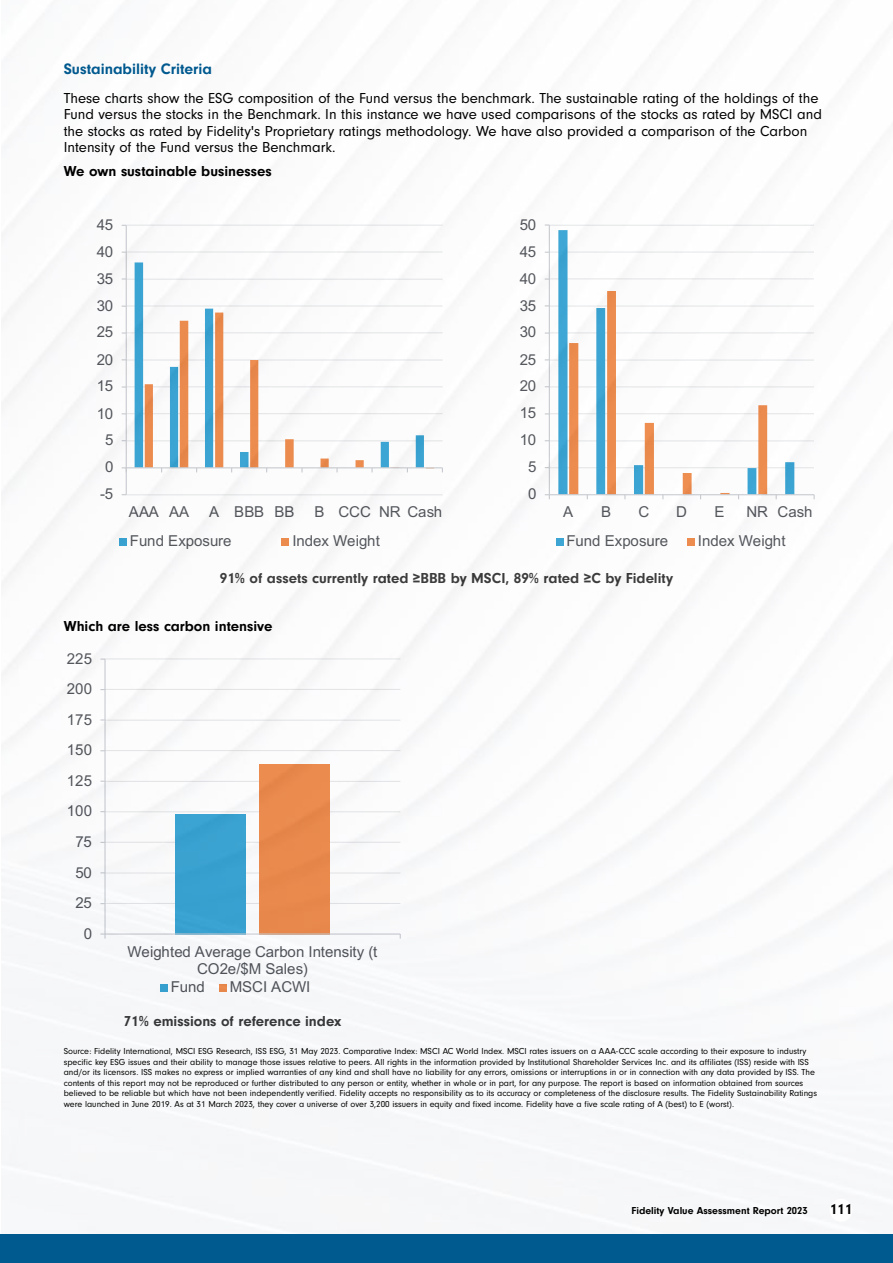
<style>
.page{position:relative;width:893px;height:1263px;background:#fff}
.page>*{position:absolute;margin:0;border:0;box-sizing:border-box;transform-origin:0 0}
.t1{font:700 15.75px "Neuzeit Gro";color:#00598f}
.t2{font:15px/16.2px "Neuzeit Gro";color:#000}
.t3{font:15px "Arial";letter-spacing:-.005em;color:#20242b}
.t4{font:700 15px "Neuzeit Gro";color:#000}
.t5{font:700 10.5px "Neuzeit Gro";color:#000}
.t6{font:9px/10.5px "Neuzeit Gro";color:#000}
</style>
<div class="page">
<img style="left:1px;top:224px;width:890px;height:1010px">
<div style="left:0;top:1234px;width:893px;height:29px;background:#00598f"></div>
<div style="left:830px;top:1199px;width:22px;height:22px;background:#fff;border-radius:50%"></div>
<h1 class="t1" style="left:64px;top:60px;width:150px">Sustainability Criteria</h1>
<p class="t2" style="left:64px;top:90px;width:760px">These charts show the ESG composition of the Fund versus the benchmark. The sustainable rating of the holdings of the Fund versus the stocks in the Benchmark. In this instance we have used comparisons of the stocks as rated by MSCI and the stocks as rated by Fidelity's Proprietary ratings methodology. We have also provided a comparison of the Carbon Intensity of the Fund versus the Benchmark.</p>
<h2 class="t4" style="left:64px;top:163px;width:209px">We own sustainable businesses</h2>
<h2 class="t3" style="left:97px;top:214px;width:18px">45</h2>
<h2 class="t3" style="left:520px;top:214px;width:18px">50</h2>
<h2 class="t3" style="left:97px;top:241px;width:18px">40</h2>
<h2 class="t3" style="left:520px;top:241px;width:18px">45</h2>
<h2 class="t3" style="left:97px;top:268px;width:18px">35</h2>
<h2 class="t3" style="left:520px;top:268px;width:18px">40</h2>
<h2 class="t3" style="left:97px;top:295px;width:18px">30</h2>
<h2 class="t3" style="left:520px;top:295px;width:18px">35</h2>
<h2 class="t3" style="left:97px;top:322px;width:18px">25</h2>
<h2 class="t3" style="left:520px;top:322px;width:18px">30</h2>
<h2 class="t3" style="left:97px;top:349px;width:18px">20</h2>
<h2 class="t3" style="left:520px;top:349px;width:18px">25</h2>
<h2 class="t3" style="left:97px;top:376px;width:18px">15</h2>
<h2 class="t3" style="left:520px;top:376px;width:18px">20</h2>
<h2 class="t3" style="left:97px;top:403px;width:18px">10</h2>
<h2 class="t3" style="left:520px;top:403px;width:18px">15</h2>
<h2 class="t3" style="left:105px;top:430px;width:10px">5</h2>
<h2 class="t3" style="left:520px;top:430px;width:18px">10</h2>
<h2 class="t3" style="left:105px;top:457px;width:10px">0</h2>
<h2 class="t3" style="left:528px;top:457px;width:10px">5</h2>
<h2 class="t3" style="left:100px;top:484px;width:15px">-5</h2>
<h2 class="t3" style="left:528px;top:484px;width:10px">0</h2>
<h2 class="t3" style="left:129px;top:502px;width:62px">AAA AA</h2>
<h2 class="t3" style="left:209px;top:502px;width:87px">A BBB BB</h2>
<h2 class="t3" style="left:315px;top:502px;width:129px">B CCC NR Cash</h2>
<h2 class="t3" style="left:130px;top:531px;width:103px">Fund Exposure</h2>
<h2 class="t3" style="left:292px;top:531px;width:89px">Index Weight</h2>
<h2 class="t3" style="left:563px;top:502px;width:12px">A</h2>
<h2 class="t3" style="left:601px;top:502px;width:12px">B</h2>
<h2 class="t3" style="left:638px;top:502px;width:12px">C</h2>
<h2 class="t3" style="left:676px;top:502px;width:12px">D</h2>
<h2 class="t3" style="left:714px;top:502px;width:12px">E</h2>
<h2 class="t3" style="left:746px;top:502px;width:68px">NR Cash</h2>
<h2 class="t3" style="left:566px;top:531px;width:103px">Fund Exposure</h2>
<h2 class="t3" style="left:698px;top:531px;width:89px">Index Weight</h2>
<h2 class="t4" style="left:220px;top:569px;width:455px">91% of assets currently rated ≥BBB by MSCI, 89% rated ≥C by Fidelity</h2>
<h2 class="t4" style="left:64px;top:618px;width:210px">Which are less carbon intensive</h2>
<h2 class="t3" style="left:67px;top:648px;width:27px">225</h2>
<h2 class="t3" style="left:67px;top:679px;width:27px">200</h2>
<h2 class="t3" style="left:67px;top:709px;width:27px">175</h2>
<h2 class="t3" style="left:67px;top:739px;width:27px">150</h2>
<h2 class="t3" style="left:67px;top:770px;width:27px">125</h2>
<h2 class="t3" style="left:67px;top:801px;width:27px">100</h2>
<h2 class="t3" style="left:75px;top:831px;width:18px">75</h2>
<h2 class="t3" style="left:75px;top:862px;width:18px">50</h2>
<h2 class="t3" style="left:75px;top:892px;width:18px">25</h2>
<h2 class="t3" style="left:84px;top:923px;width:10px">0</h2>
<h2 class="t3" style="left:128px;top:941px;width:251px">Weighted Average Carbon Intensity (t</h2>
<h2 class="t3" style="left:197px;top:958px;width:112px">CO2e/$M Sales)</h2>
<h2 class="t3" style="left:171px;top:977px;width:36px">Fund</h2>
<h2 class="t3" style="left:230px;top:977px;width:82px">MSCI ACWI</h2>
<h2 class="t4" style="left:124px;top:1012px;width:219px">71% emissions of reference index</h2>
<p class="t6" style="left:64px;top:1046px;width:755px">Source: Fidelity International, MSCI ESG Research, ISS ESG, 31 May 2023. Comparative Index: MSCI AC World Index. MSCI rates issuers on a AAA-CCC scale according to their exposure to industry specific key ESG issues and their ability to manage those issues relative to peers. All rights in the information provided by Institutional Shareholder Services Inc. and its affiliates (ISS) reside with ISS and/or its licensors. ISS makes no express or implied warranties of any kind and shall have no liability for any errors, omissions or interruptions in or in connection with any data provided by ISS. The contents of this report may not be reproduced or further distributed to any person or entity, whether in whole or in part, for any purpose. The report is based on information obtained from sources believed to be reliable but which have not been independently verified. Fidelity accepts no responsibility as to its accuracy or completeness of the disclosure results. The Fidelity Sustainability Ratings were launched in June 2019. As at 31 March 2023, they cover a universe of over 3,200 issuers in equity and fixed income. Fidelity have a five scale rating of A (best) to E (worst).</p>
<p class="t5" style="left:631px;top:1205px;width:178px">Fidelity Value Assessment Report 2023</p>
<h2 class="t4" style="left:830px;top:1201px;width:24px">111</h2>
</div>
